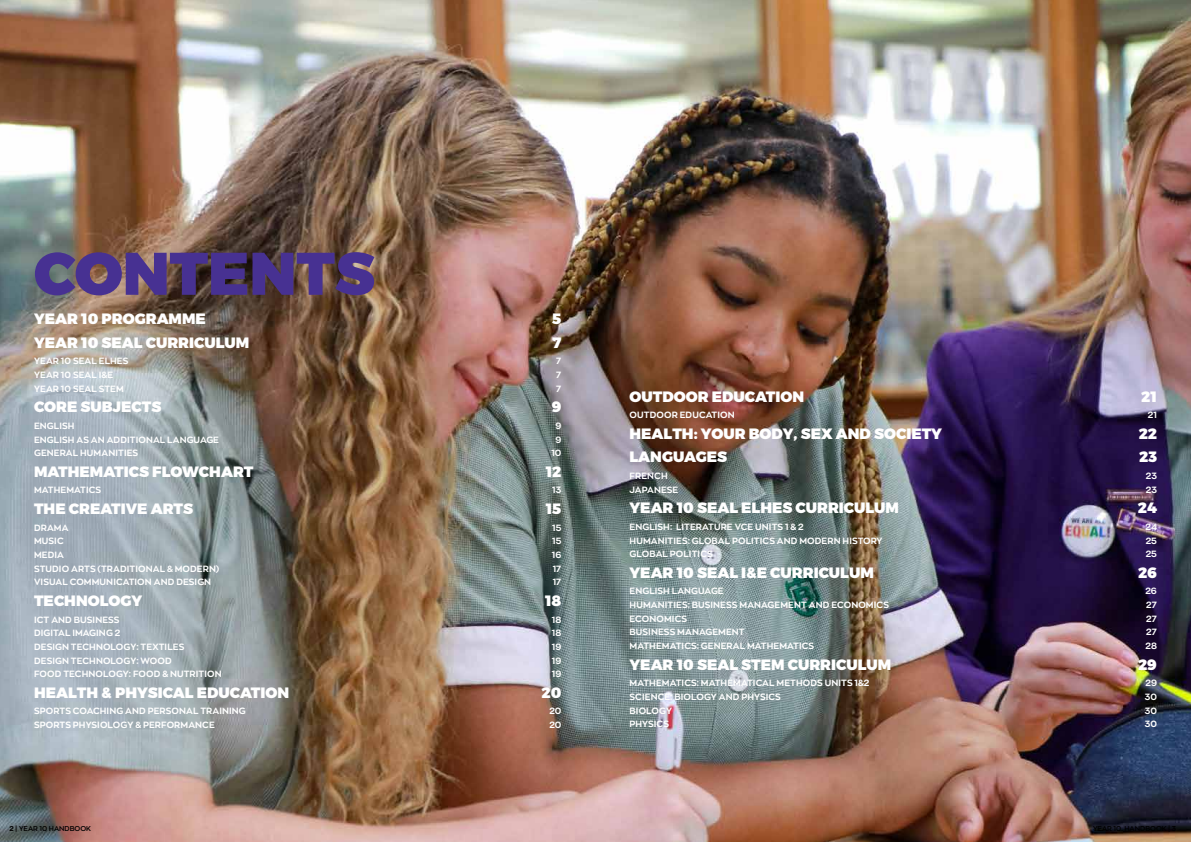
<style>
.page{position:relative;width:1191px;height:842px;background:#fff}
.page>*{position:absolute;margin:0;border:0;box-sizing:border-box;transform-origin:0 0}
.t1{font:60px "Trueno Blk";color:#473192}
.t2{font:15px "Trueno Blk";color:#fff}
.t3{font:700 9px "Zona Pro";letter-spacing:.01em;color:#fff}
.t4{font:600 7px "Zona Pro";color:#000}
.s1{font-weight:700}
</style>
<div class="page">
<img style="left:0;top:0;width:1191px;height:842px">
<h1 class="t1" style="left:34px;top:236px;width:342px">CONTENTS</h1>
<h2 class="t2" style="left:34px;top:309px;width:173px">YEAR 10 PROGRAMME</h2>
<h2 class="t2" style="left:552px;top:309px;width:11px">5</h2>
<h2 class="t2" style="left:34px;top:333px;width:217px">YEAR 10 SEAL CURRICULUM</h2>
<h2 class="t2" style="left:552px;top:333px;width:11px">7</h2>
<p class="t3" style="left:34px;top:355px;width:96px">YEAR 10 SEAL ELHES</p>
<p class="t3" style="left:556px;top:355px;width:7px">7</p>
<p class="t3" style="left:34px;top:369px;width:81px">YEAR 10 SEAL I&amp;E</p>
<p class="t3" style="left:556px;top:369px;width:7px">7</p>
<p class="t3" style="left:34px;top:382px;width:91px">YEAR 10 SEAL STEM</p>
<p class="t3" style="left:556px;top:382px;width:7px">7</p>
<h2 class="t2" style="left:34px;top:398px;width:129px">CORE SUBJECTS</h2>
<h2 class="t2" style="left:552px;top:398px;width:11px">9</h2>
<p class="t3" style="left:34px;top:420px;width:42px">ENGLISH</p>
<p class="t3" style="left:555px;top:420px;width:7px">9</p>
<p class="t3" style="left:34px;top:433px;width:186px">ENGLISH AS AN ADDITIONAL LANGUAGE</p>
<p class="t3" style="left:555px;top:433px;width:7px">9</p>
<p class="t3" style="left:34px;top:447px;width:106px">GENERAL HUMANITIES</p>
<p class="t3" style="left:551px;top:447px;width:12px">10</p>
<h2 class="t2" style="left:34px;top:462px;width:221px">MATHEMATICS FLOWCHART</h2>
<h2 class="t2" style="left:546px;top:462px;width:17px">12</h2>
<p class="t3" style="left:34px;top:484px;width:69px">MATHEMATICS</p>
<p class="t3" style="left:552px;top:484px;width:11px">13</p>
<h2 class="t2" style="left:34px;top:500px;width:161px">THE CREATIVE ARTS</h2>
<h2 class="t2" style="left:546px;top:500px;width:17px">15</h2>
<p class="t3" style="left:34px;top:522px;width:36px">DRAMA</p>
<p class="t3" style="left:552px;top:522px;width:11px">15</p>
<p class="t3" style="left:34px;top:535px;width:31px">MUSIC</p>
<p class="t3" style="left:552px;top:535px;width:11px">15</p>
<p class="t3" style="left:34px;top:549px;width:31px">MEDIA</p>
<p class="t3" style="left:552px;top:549px;width:11px">16</p>
<p class="t3" style="left:34px;top:563px;width:187px">STUDIO ARTS (TRADITIONAL &amp; MODERN)</p>
<p class="t3" style="left:553px;top:563px;width:10px">17</p>
<p class="t3" style="left:34px;top:576px;width:179px">VISUAL COMMUNICATION AND DESIGN</p>
<p class="t3" style="left:553px;top:576px;width:10px">17</p>
<h2 class="t2" style="left:34px;top:591px;width:110px">TECHNOLOGY</h2>
<h2 class="t2" style="left:545px;top:591px;width:18px">18</h2>
<p class="t3" style="left:34px;top:613px;width:87px">ICT AND BUSINESS</p>
<p class="t3" style="left:552px;top:613px;width:11px">18</p>
<p class="t3" style="left:34px;top:627px;width:88px">DIGITAL IMAGING 2</p>
<p class="t3" style="left:552px;top:627px;width:11px">18</p>
<p class="t3" style="left:34px;top:641px;width:152px">DESIGN TECHNOLOGY: TEXTILES</p>
<p class="t3" style="left:552px;top:641px;width:11px">19</p>
<p class="t3" style="left:34px;top:654px;width:139px">DESIGN TECHNOLOGY: WOOD</p>
<p class="t3" style="left:552px;top:654px;width:11px">19</p>
<p class="t3" style="left:34px;top:668px;width:189px">FOOD TECHNOLOGY: FOOD &amp; NUTRITION</p>
<p class="t3" style="left:552px;top:668px;width:11px">19</p>
<h2 class="t2" style="left:34px;top:683px;width:257px">HEALTH &amp; PHYSICAL EDUCATION</h2>
<h2 class="t2" style="left:541px;top:683px;width:21px">20</h2>
<p class="t3" style="left:34px;top:705px;width:213px">SPORTS COACHING AND PERSONAL TRAINING</p>
<p class="t3" style="left:549px;top:705px;width:14px">20</p>
<p class="t3" style="left:34px;top:719px;width:182px">SPORTS PHYSIOLOGY &amp; PERFORMANCE</p>
<p class="t3" style="left:549px;top:719px;width:14px">20</p>
<h2 class="t2" style="left:629px;top:387px;width:176px">OUTDOOR EDUCATION</h2>
<h2 class="t2" style="left:1141px;top:387px;width:17px">21</h2>
<p class="t3" style="left:629px;top:409px;width:107px">OUTDOOR EDUCATION</p>
<p class="t3" style="left:1147px;top:409px;width:11px">21</p>
<h2 class="t2" style="left:629px;top:424px;width:314px">HEALTH: YOUR BODY, SEX AND SOCIETY</h2>
<h2 class="t2" style="left:1138px;top:424px;width:20px">22</h2>
<h2 class="t2" style="left:629px;top:448px;width:99px">LANGUAGES</h2>
<h2 class="t2" style="left:1139px;top:448px;width:19px">23</h2>
<p class="t3" style="left:629px;top:470px;width:40px">FRENCH</p>
<p class="t3" style="left:1145px;top:470px;width:13px">23</p>
<p class="t3" style="left:629px;top:483px;width:50px">JAPANESE</p>
<p class="t3" style="left:1145px;top:483px;width:13px">23</p>
<h2 class="t2" style="left:629px;top:499px;width:271px">YEAR 10 SEAL ELHES CURRICULUM</h2>
<h2 class="t2" style="left:1137px;top:499px;width:21px">24</h2>
<p class="t3" style="left:629px;top:521px;width:176px">ENGLISH: LITERATURE VCE UNITS 1 &amp; 2</p>
<p class="t3" style="left:1145px;top:521px;width:13px">24</p>
<p class="t3" style="left:629px;top:534px;width:254px">HUMANITIES: GLOBAL POLITICS AND MODERN HISTORY</p>
<p class="t3" style="left:1145px;top:534px;width:13px">25</p>
<p class="t3" style="left:629px;top:548px;width:85px">GLOBAL POLITICS</p>
<p class="t3" style="left:1145px;top:548px;width:13px">25</p>
<h2 class="t2" style="left:629px;top:563px;width:246px">YEAR 10 SEAL I&amp;E CURRICULUM</h2>
<h2 class="t2" style="left:1138px;top:563px;width:20px">26</h2>
<p class="t3" style="left:629px;top:585px;width:96px">ENGLISH LANGUAGE</p>
<p class="t3" style="left:1145px;top:585px;width:13px">26</p>
<p class="t3" style="left:629px;top:599px;width:261px">HUMANITIES: BUSINESS MANAGEMENT AND ECONOMICS</p>
<p class="t3" style="left:1146px;top:599px;width:12px">27</p>
<p class="t3" style="left:629px;top:613px;width:59px">ECONOMICS</p>
<p class="t3" style="left:1146px;top:613px;width:12px">27</p>
<p class="t3" style="left:629px;top:626px;width:117px">BUSINESS MANAGEMENT</p>
<p class="t3" style="left:1146px;top:626px;width:12px">27</p>
<p class="t3" style="left:629px;top:640px;width:186px">MATHEMATICS: GENERAL MATHEMATICS</p>
<p class="t3" style="left:1145px;top:640px;width:13px">28</p>
<h2 class="t2" style="left:629px;top:655px;width:263px">YEAR 10 SEAL STEM CURRICULUM</h2>
<h2 class="t2" style="left:1138px;top:655px;width:20px">29</h2>
<p class="t3" style="left:629px;top:677px;width:241px">MATHEMATICS: MATHEMATICAL METHODS UNITS 1&amp;2</p>
<p class="t3" style="left:1145px;top:677px;width:13px">29</p>
<p class="t3" style="left:629px;top:691px;width:153px">SCIENCE: BIOLOGY AND PHYSICS</p>
<p class="t3" style="left:1144px;top:691px;width:14px">30</p>
<p class="t3" style="left:629px;top:704px;width:44px">BIOLOGY</p>
<p class="t3" style="left:1144px;top:704px;width:14px">30</p>
<p class="t3" style="left:629px;top:718px;width:41px">PHYSICS</p>
<p class="t3" style="left:1144px;top:718px;width:14px">30</p>
<p class="t4" style="left:9px;top:824px;width:83px"><span class="s1">2 |</span> YEAR 10 HANDBOOK</p>
<p class="t4" style="left:1093px;top:824px;width:85px">YEAR 10 HANDBOOK <span class="s1">| 3</span></p>
</div>
